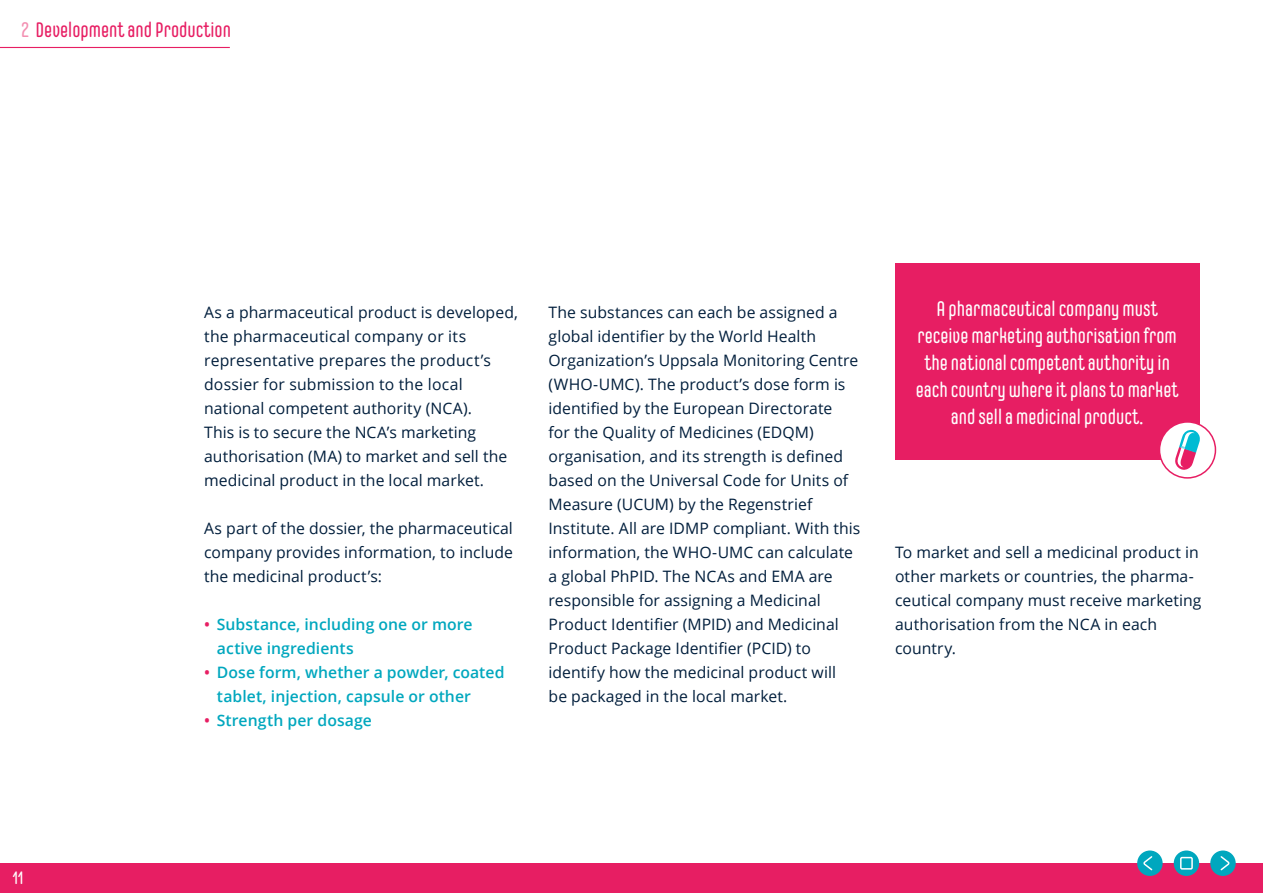
<style>
.page{position:relative;width:1263px;height:893px;background:#fff}
.page>*{position:absolute;margin:0;border:0;box-sizing:border-box;transform-origin:0 0}
.t1{font:21px/27px "Carl Marx";color:#fff;text-align:center}
.t2{font:21px "Carl Marx";color:#e71e63}
.t3{font:18px "Carl Marx";color:#fff}
.t4{font:15.75px/24px "Open Sans";letter-spacing:.005em;color:#001e3c}
.t5{font:600 15.75px/24px "Open Sans";letter-spacing:.005em;color:#00a7be}
.s1{color:#f38fb1}
.s2{color:#e71e63}
</style>
<div class="page">
<div style="left:895px;top:264px;width:304px;height:196px;background:#e71e63"></div>
<div style="left:1159px;top:422px;width:56px;height:56px;background:#fff;border-radius:50%"></div>
<div style="left:1159px;top:421px;width:57px;height:58px;border:2px solid #e71e63;border-radius:50%"></div>
<svg style="left:1175px;top:430px;width:25px;height:40px"></svg>
<hr style="left:0;top:47px;width:230px;height:1px;background:#e71e63">
<div style="left:0;top:863px;width:1263px;height:30px;background:#e71e63"></div>
<div style="left:1137px;top:850px;width:25px;height:26px;background:#00a7be;border-radius:50%"></div>
<div style="left:1210px;top:850px;width:26px;height:26px;background:#00a7be;border-radius:50%"></div>
<div style="left:1174px;top:850px;width:25px;height:26px;background:#00a7be;border-radius:50%"></div>
<div style="left:1180px;top:857px;width:13px;height:13px;border:2px solid #fff"></div>
<svg style="left:1143px;top:856px;width:10px;height:15px"></svg>
<svg style="left:1220px;top:856px;width:9px;height:15px"></svg>
<h1 class="t2" style="left:21px;top:18px;width:211px"><span class="s1">2</span> Development and Production</h1>
<p class="t3" style="left:12px;top:867px;width:13px">11</p>
<p class="t4" style="left:204px;top:300px;width:315px">As a pharmaceutical product is developed, the pharmaceutical company or its representative prepares the product’s dossier for submission to the local national competent authority (NCA).<br>This is to secure the NCA’s marketing authorisation (MA) to market and sell the medicinal product in the local market.</p>
<p class="t4" style="left:204px;top:516px;width:310px;text-align:justify">As part of the dossier, the pharmaceutical company provides information, to include the medicinal product’s:</p>
<p class="t5" style="left:217px;top:612px;width:257px;text-indent:-13px"><span class="s2">•</span> Substance, including one or more active ingredients</p>
<p class="t5" style="left:217px;top:660px;width:289px;text-indent:-13px"><span class="s2">•</span> Dose form, whether a powder, coated tablet, injection, capsule or other</p>
<p class="t5" style="left:204px;top:708px;width:169px"><span class="s2">•</span> Strength per dosage</p>
<p class="t4" style="left:548px;top:300px;width:313px">The substances can each be assigned a global identifier by the World Health Organization’s Uppsala Monitoring Centre (WHO-UMC). The product’s dose form is identified by the European Directorate<br>for the Quality of Medicines (EDQM) organisation, and its strength is defined based on the Universal Code for Units of Measure (UCUM) by the Regenstrief Institute. All are IDMP compliant. With this information, the WHO-UMC can calculate a global PhPID. The NCAs and EMA are responsible for assigning a Medicinal Product Identifier (MPID) and Medicinal Product Package Identifier (PCID) to identify how the medicinal product will<br>be packaged in the local market.</p>
<h1 class="t1" style="left:916px;top:295px;width:264px">A pharmaceutical company must receive marketing authorisation from the national competent authority in each country where it plans to market and sell a medicinal product.</h1>
<p class="t4" style="left:895px;top:540px;width:308px">To market and sell a medicinal product in other markets or countries, the pharma&shy;ceutical company must receive marketing authorisation from the NCA in each country.</p>
</div>
